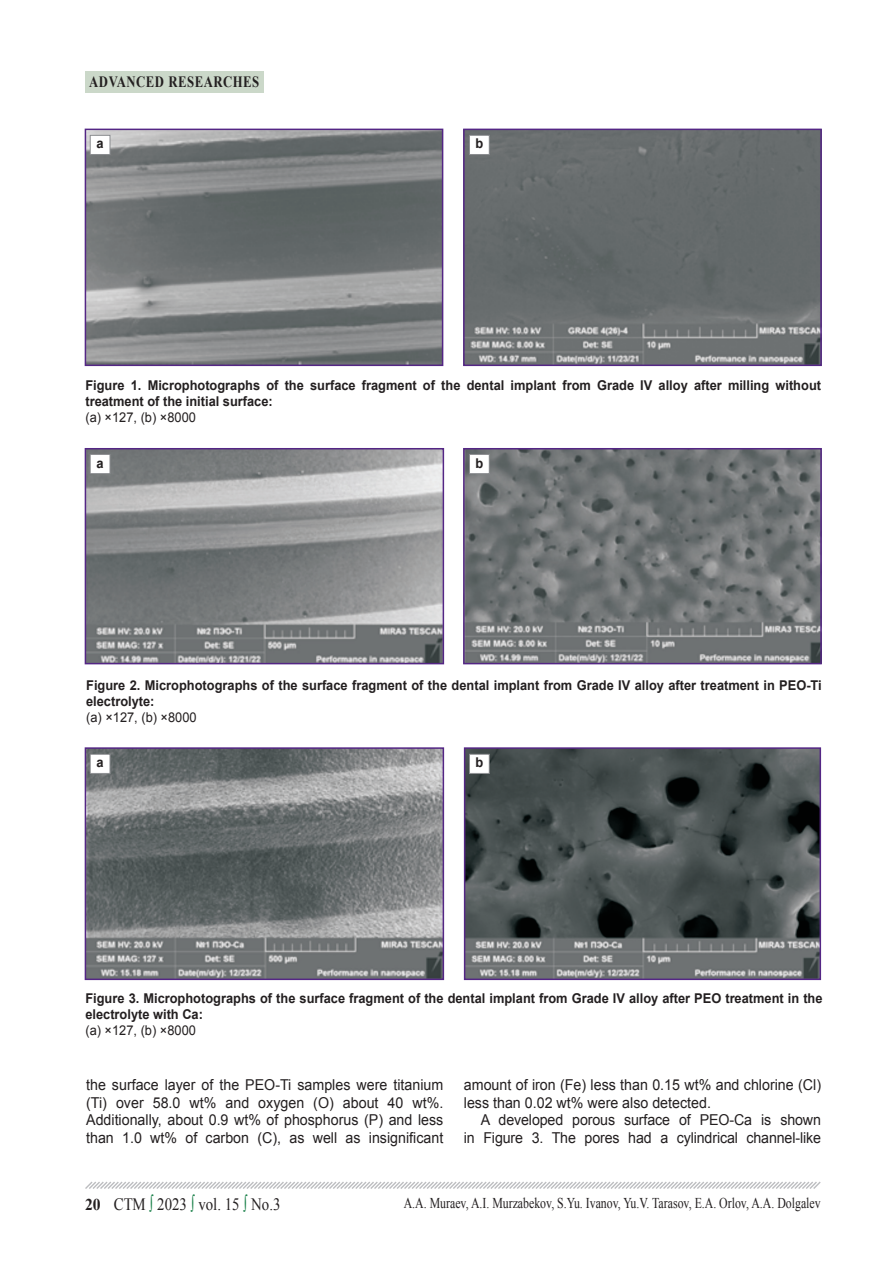
<style>
.page{position:relative;width:893px;height:1276px;background:#fff}
.page>*{position:absolute;margin:0;border:0;box-sizing:border-box;transform-origin:0 0}
.t1{font:17.4px "Times New Roman";color:#231f20;scale:.86 1}
.t2{font:700 15.75px "Times New Roman";letter-spacing:.04em;color:#231f20;scale:.81 1}
.t3{font:15px/17.7px "Arial";color:#231f20;text-align:justify;scale:.95 1}
.t4{font:15px "Times New Roman";color:#231f20;scale:.79 1}
.t5{font:700 13.5px/16.2px "Arial";color:#231f20;scale:.95 1}
.t6{font:13.5px "Arial";color:#231f20;scale:.95 1}
.s1{font-weight:700;font-size:16.5px}
.s2{color:#127c43}
</style>
<div class="page">
<svg style="left:85px;top:1181px;width:736px;height:8px"></svg>
<div style="left:85px;top:71px;width:179px;height:21px;background:#cbd8c9"></div>
<img style="left:87px;top:749px;width:355px;height:229px">
<div style="left:85px;top:747px;width:359px;height:233px;border:1px solid #542685"></div>
<img style="left:466px;top:749px;width:353px;height:229px">
<div style="left:464px;top:747px;width:357px;height:233px;border:1px solid #542685"></div>
<div style="left:90px;top:754px;width:20px;height:19px;background:#fff"></div>
<div style="left:90px;top:754px;width:20px;height:20px;border:1px solid #8b8d90"></div>
<div style="left:469px;top:754px;width:20px;height:19px;background:#fff"></div>
<div style="left:469px;top:754px;width:21px;height:20px;border:1px solid #8b8d90"></div>
<img style="left:88px;top:132px;width:352px;height:231px">
<div style="left:85px;top:129px;width:358px;height:237px;border:2px solid #542685"></div>
<img style="left:466px;top:132px;width:353px;height:231px">
<div style="left:463px;top:129px;width:359px;height:237px;border:2px solid #542685"></div>
<div style="left:90px;top:135px;width:20px;height:19px;background:#fff"></div>
<div style="left:90px;top:135px;width:20px;height:20px;border:1px solid #8b8d90"></div>
<div style="left:469px;top:135px;width:20px;height:19px;background:#fff"></div>
<div style="left:469px;top:135px;width:21px;height:20px;border:1px solid #8b8d90"></div>
<img style="left:88px;top:451px;width:353px;height:210px">
<div style="left:85px;top:448px;width:359px;height:216px;border:2px solid #542685"></div>
<img style="left:466px;top:451px;width:353px;height:210px">
<div style="left:463px;top:448px;width:359px;height:216px;border:2px solid #542685"></div>
<div style="left:90px;top:454px;width:20px;height:19px;background:#fff"></div>
<div style="left:90px;top:454px;width:20px;height:20px;border:1px solid #8b8d90"></div>
<div style="left:469px;top:454px;width:20px;height:19px;background:#fff"></div>
<div style="left:469px;top:454px;width:21px;height:20px;border:1px solid #8b8d90"></div>
<p class="t2" style="left:89px;top:70px;width:212px">ADVANCED RESEARCHES</p>
<p class="t5" style="left:97px;top:136px;width:9px">а</p>
<p class="t5" style="left:475px;top:136px;width:10px">b</p>
<p class="t5" style="left:85px;top:377px;width:776px">Figure 1. Microphotographs of the surface fragment of the dental implant from Grade IV alloy after milling without treatment of the initial surface:</p>
<p class="t6" style="left:85px;top:408px;width:118px">(a) ×127, (b) ×8000</p>
<p class="t5" style="left:97px;top:455px;width:9px">а</p>
<p class="t5" style="left:475px;top:455px;width:10px">b</p>
<p class="t5" style="left:86px;top:677px;width:776px">Figure 2. Microphotographs of the surface fragment of the dental implant from Grade IV alloy after treatment in PEO-Ti electrolyte:</p>
<p class="t6" style="left:86px;top:708px;width:118px">(a) ×127, (b) ×8000</p>
<p class="t5" style="left:97px;top:755px;width:9px">а</p>
<p class="t5" style="left:475px;top:755px;width:10px">b</p>
<p class="t5" style="left:85px;top:990px;width:777px">Figure 3. Microphotographs of the surface fragment of the dental implant from Grade IV alloy after PEO treatment in the electrolyte with Ca:</p>
<p class="t6" style="left:85px;top:1021px;width:118px">(a) ×127, (b) ×8000</p>
<p class="t3" style="left:86px;top:1076px;width:377px">the surface layer of the PEO-Ti samples were titanium (Ti) over 58.0 wt% and oxygen (O) about 40 wt%.<br>Additionally, about 0.9 wt% of phosphorus (P) and less than 1.0 wt% of carbon (C), as well as insignificant</p>
<p class="t3" style="left:464px;top:1076px;width:377px">amount of iron (Fe) less than 0.15 wt% and chlorine (Cl) less than 0.02 wt% were also detected.</p>
<p class="t3" style="left:464px;top:1111px;width:377px;text-align:right">A developed porous surface of PEO-Ca is shown<br>in Figure 3. The pores had a cylindrical channel-like</p>
<p class="t1" style="left:85px;top:1192px;width:229px"><span class="s1">20</span> СТМ <span class="s2">∫</span> 2023 <span class="s2">∫</span> vol. 15 <span class="s2">∫</span> No.3</p>
<p class="t4" style="left:404px;top:1192px;width:529px">A.A. Muraev, A.I. Murzabekov, S.Yu. Ivanov, Yu.V. Tarasov, E.A. Orlov, A.A. Dolgalev</p>
</div>
